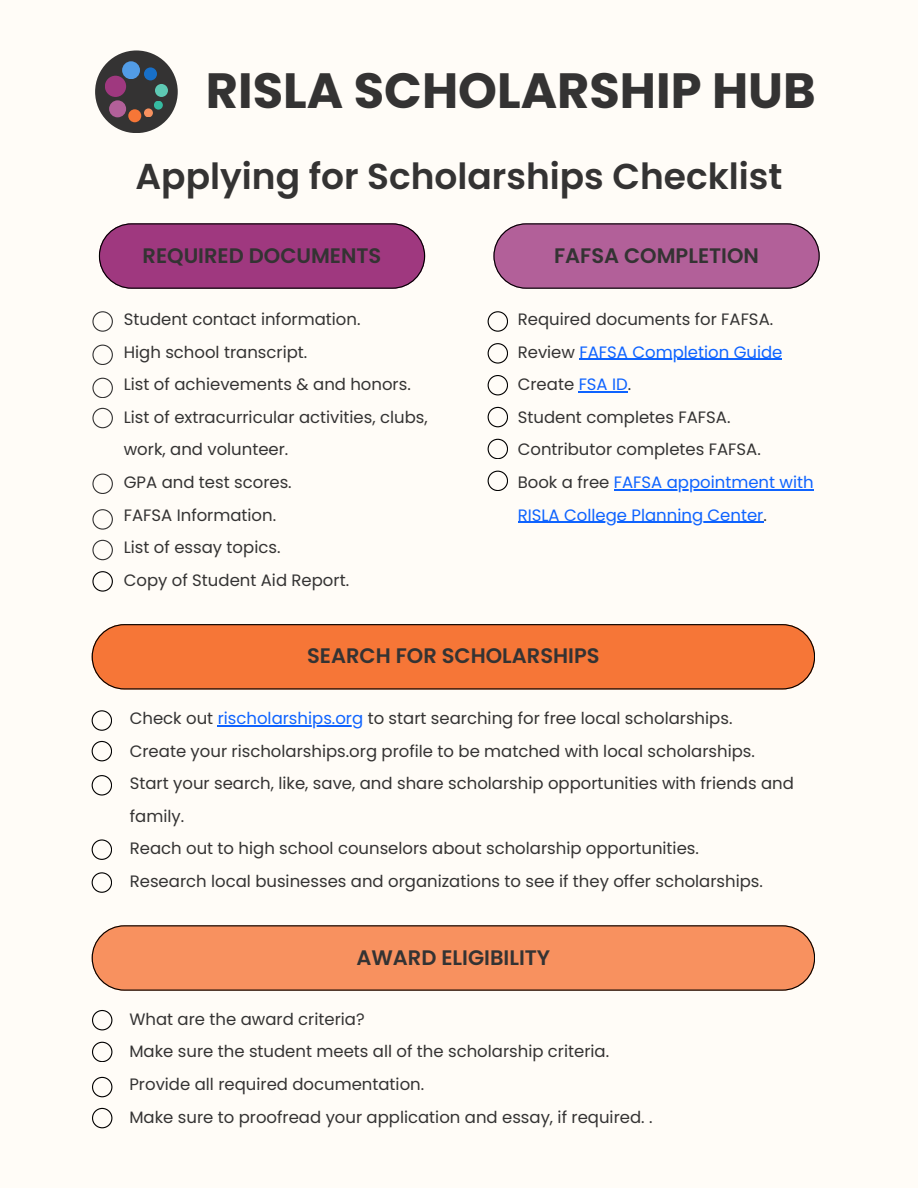
<style>
.page{position:relative;width:918px;height:1188px;background:#fffcf7}
.page>*{position:absolute;margin:0;border:0;box-sizing:border-box;transform-origin:0 0}
.t1{font:700 49.5px "Poppins";color:#343333}
.t2{font:600 36px "Poppins";color:#343333}
.t3{font:600 21px "Poppins";color:#343333}
.t4{font:16.5px/32.7px "Poppins";color:#343333}
.t5{font:16.5px "Poppins";color:#0e63ff}
.s1{color:#343333}
.s2{color:#0e63ff}
</style>
<div class="page">
<svg style="left:92px;top:925px;width:723px;height:66px;background:#ef8d5e"></svg>
<svg style="left:92px;top:1042px;width:20px;height:20px"></svg>
<svg style="left:92px;top:1010px;width:20px;height:20px"></svg>
<svg style="left:92px;top:1077px;width:20px;height:20px"></svg>
<svg style="left:92px;top:1108px;width:20px;height:20px"></svg>
<svg style="left:92px;top:710px;width:20px;height:21px"></svg>
<svg style="left:92px;top:741px;width:20px;height:20px"></svg>
<svg style="left:92px;top:775px;width:20px;height:20px"></svg>
<svg style="left:92px;top:839px;width:20px;height:21px"></svg>
<svg style="left:92px;top:872px;width:20px;height:21px"></svg>
<hr style="left:218px;top:725px;width:145px;height:1px;background:#0e63ff">
<div style="left:92px;top:624px;width:723px;height:65px;background:#f67637"></div>
<svg style="left:99px;top:223px;width:326px;height:66px;background:#9c3e7f"></svg>
<svg style="left:92px;top:311px;width:21px;height:20px"></svg>
<svg style="left:92px;top:345px;width:21px;height:20px"></svg>
<svg style="left:92px;top:378px;width:21px;height:20px"></svg>
<svg style="left:92px;top:408px;width:21px;height:20px"></svg>
<svg style="left:92px;top:509px;width:21px;height:20px"></svg>
<svg style="left:92px;top:474px;width:21px;height:20px"></svg>
<svg style="left:92px;top:540px;width:21px;height:20px"></svg>
<svg style="left:92px;top:571px;width:21px;height:20px"></svg>
<svg style="left:493px;top:223px;width:327px;height:66px;background:#ae6397"></svg>
<hr style="left:579px;top:359px;width:203px;height:1px;background:#0e63ff">
<hr style="left:579px;top:391px;width:49px;height:1px;background:#0e63ff">
<hr style="left:614px;top:489px;width:200px;height:1px;background:#0e63ff">
<hr style="left:518px;top:522px;width:245px;height:1px;background:#0e63ff">
<svg style="left:488px;top:311px;width:20px;height:20px"></svg>
<svg style="left:488px;top:343px;width:20px;height:20px"></svg>
<svg style="left:488px;top:375px;width:20px;height:20px"></svg>
<svg style="left:488px;top:407px;width:20px;height:20px"></svg>
<svg style="left:488px;top:439px;width:20px;height:20px"></svg>
<svg style="left:488px;top:471px;width:20px;height:20px"></svg>
<div style="left:95px;top:50px;width:83px;height:83px;background:#343333;border-radius:50%"></div>
<div style="left:105px;top:76px;width:21px;height:21px;background:#9f387f;border-radius:50%"></div>
<div style="left:109px;top:100px;width:17px;height:17px;background:#b26099;border-radius:50%"></div>
<div style="left:128px;top:109px;width:13px;height:13px;background:#f67637;border-radius:50%"></div>
<div style="left:144px;top:108px;width:9px;height:9px;background:#f8915f;border-radius:50%"></div>
<div style="left:154px;top:101px;width:9px;height:9px;background:#36bba1;border-radius:50%"></div>
<div style="left:155px;top:84px;width:13px;height:13px;background:#5ec9b4;border-radius:50%"></div>
<div style="left:144px;top:67px;width:13px;height:13px;background:#1870c9;border-radius:50%"></div>
<div style="left:122px;top:61px;width:18px;height:18px;background:#529ce6;border-radius:50%"></div>
<h1 class="t1" style="left:206px;top:56px;width:611px">RISLA SCHOLARSHIP HUB</h1>
<h2 class="t2" style="left:136px;top:152px;width:648px">Applying for Scholarships Checklist</h2>
<p class="t3" style="left:143px;top:241px;width:240px">REQUIRED DOCUMENTS</p>
<p class="t4" style="left:124px;top:303px;width:238px">Student contact information.</p>
<p class="t4" style="left:124px;top:335px;width:185px">High school transcript.</p>
<p class="t4" style="left:124px;top:368px;width:289px">List of achievements &amp; and honors.</p>
<p class="t4" style="left:124px;top:401px;width:305px">List of extracurricular activities, clubs, work, and volunteer.</p>
<p class="t4" style="left:124px;top:466px;width:169px">GPA and test scores.</p>
<p class="t4" style="left:124px;top:499px;width:154px">FAFSA Information.</p>
<p class="t4" style="left:124px;top:531px;width:158px">List of essay topics.</p>
<p class="t4" style="left:124px;top:564px;width:227px">Copy of Student Aid Report.</p>
<p class="t3" style="left:554px;top:241px;width:206px">FAFSA COMPLETION</p>
<p class="t4" style="left:518px;top:303px;width:257px">Required documents for FAFSA.</p>
<p class="t5" style="left:518px;top:340px;width:266px"><span class="s1">Review</span> FAFSA Completion Guide</p>
<p class="t4" style="left:518px;top:368px;width:115px">Create <span class="s2">FSA ID</span>.</p>
<p class="t4" style="left:518px;top:401px;width:214px">Student completes FAFSA.</p>
<p class="t4" style="left:518px;top:433px;width:245px">Contributor completes FAFSA.</p>
<p class="t5" style="left:518px;top:471px;width:297px"><span class="s1">Book a free</span> FAFSA appointment with</p>
<p class="t5" style="left:518px;top:503px;width:251px">RISLA College Planning Center<span class="s1">.</span></p>
<p class="t3" style="left:307px;top:641px;width:294px">SEARCH FOR SCHOLARSHIPS</p>
<p class="t4" style="left:130px;top:702px;width:604px">Check out <span class="s2">rischolarships.org</span> to start searching for free local scholarships.</p>
<p class="t4" style="left:130px;top:734px;width:627px">Create your rischolarships.org profile to be matched with local scholarships.</p>
<p class="t4" style="left:130px;top:767px;width:666px">Start your search, like, save, and share scholarship opportunities with friends and family.</p>
<p class="t4" style="left:130px;top:832px;width:571px">Reach out to high school counselors about scholarship opportunities.</p>
<p class="t4" style="left:130px;top:865px;width:635px">Research local businesses and organizations to see if they offer scholarships.</p>
<p class="t3" style="left:356px;top:943px;width:195px">AWARD ELIGIBILITY</p>
<h1 class="t4" style="left:129px;top:1003px;width:237px">What are the award criteria?</h1>
<h2 class="t4" style="left:129px;top:1035px;width:481px">Make sure the student meets all of the scholarship criteria.</h2>
<p class="t4" style="left:129px;top:1068px;width:296px">Provide all required documentation.</p>
<p class="t4" style="left:129px;top:1100px;width:525px">Make sure to proofread your application and essay, if required. .</p>
</div>
